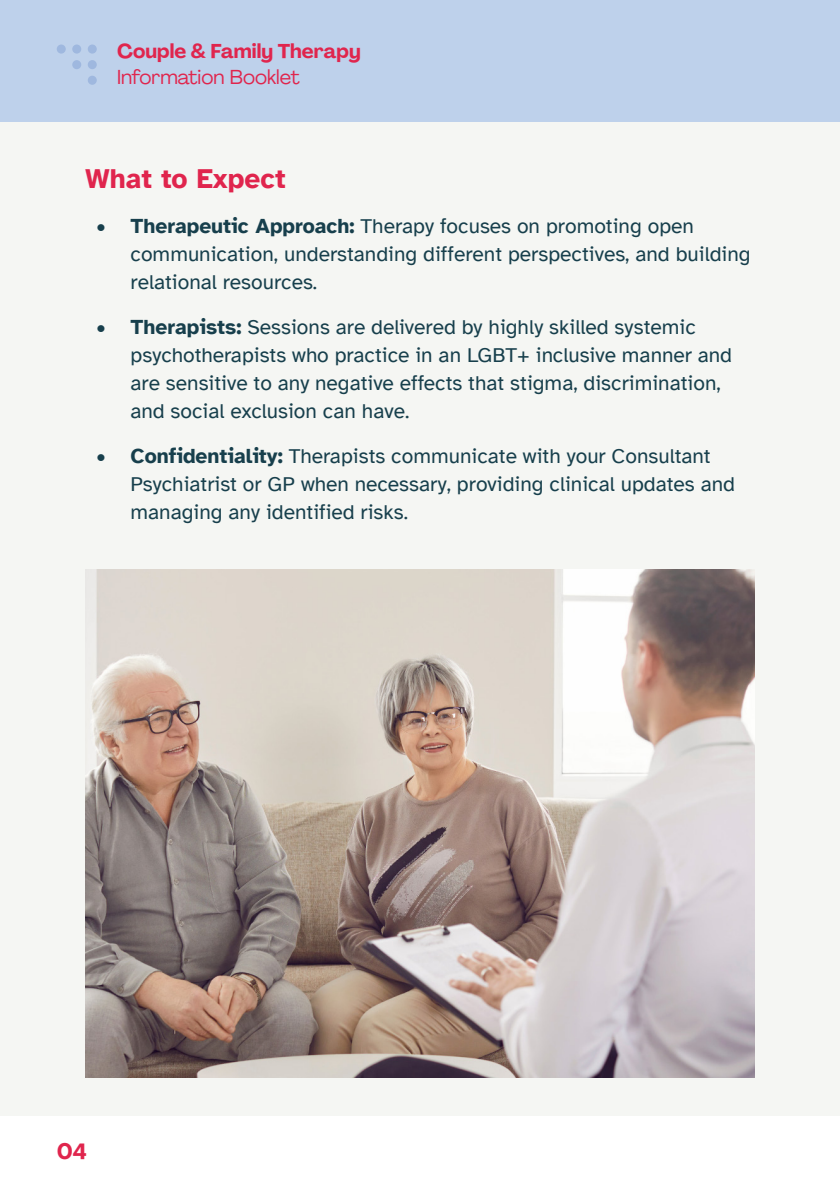
<style>
.page{position:relative;width:840px;height:1191px;background:#fff}
.page>*{position:absolute;margin:0;border:0;box-sizing:border-box;transform-origin:0 0}
.t1{font:700 28px "Atkinson Hyperlegible";color:#e0254d}
.t2{font:700 22px "Agrandir";color:#e0254d}
.t3{font:21px/28px "Atkinson Hyperlegible";color:#173f4c}
.t4{font:700 20px "Agrandir";color:#e0254d}
.t5{font:20px "Agrandir";color:#e0254d}
.s1{font-weight:700}
</style>
<div class="page">
<div style="left:0;top:120px;width:839px;height:995px;background:#f5f6f3"></div>
<img style="left:85px;top:569px;width:669px;height:508px">
<div style="left:0;top:0;width:839px;height:121px;background:#bed1eb"></div>
<div style="left:88px;top:76px;width:9px;height:9px;background:#9fb8df;border-radius:50%"></div>
<div style="left:72px;top:60px;width:9px;height:9px;background:#9fb8df;border-radius:50%"></div>
<div style="left:88px;top:60px;width:9px;height:9px;background:#9fb8df;border-radius:50%"></div>
<div style="left:88px;top:45px;width:9px;height:9px;background:#9fb8df;border-radius:50%"></div>
<div style="left:72px;top:45px;width:9px;height:9px;background:#9fb8df;border-radius:50%"></div>
<div style="left:57px;top:45px;width:9px;height:9px;background:#9fb8df;border-radius:50%"></div>
<p class="t4" style="left:117px;top:39px;width:245px">Couple &amp; Family Therapy</p>
<p class="t5" style="left:117px;top:65px;width:184px">Information Booklet</p>
<p class="t1" style="left:85px;top:162px;width:202px">What to Expect</p>
<p class="t3" style="left:130px;top:212px;width:621px;text-indent:-34px"><span class="s1">• Therapeutic Approach:</span> Therapy focuses on promoting open communication, understanding different perspectives, and building relational resources.</p>
<p class="t3" style="left:130px;top:313px;width:602px;text-indent:-34px"><span class="s1">• Therapists:</span> Sessions are delivered by highly skilled systemic psychotherapists who practice in an LGBT+ inclusive manner and are sensitive to any negative effects that stigma, discrimination, and social exclusion can have.</p>
<p class="t3" style="left:130px;top:443px;width:605px;text-indent:-34px"><span class="s1">• Confidentiality:</span> Therapists communicate with your Consultant<br>Psychiatrist or GP when necessary, providing clinical updates and managing any identified risks.</p>
<p class="t2" style="left:57px;top:1138px;width:32px">04</p>
</div>
